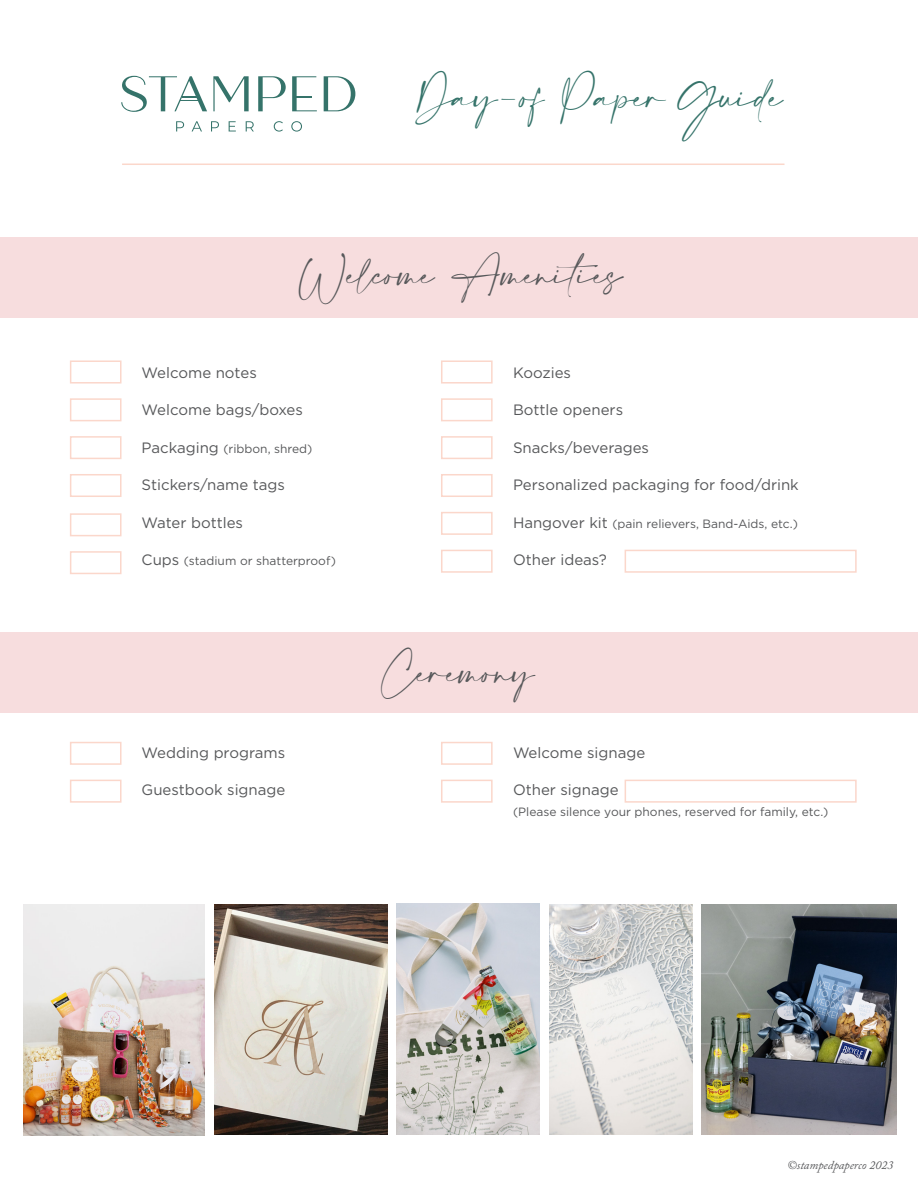
<style>
.page{position:relative;width:918px;height:1188px;background:#fff}
.page>*{position:absolute;margin:0;border:0;box-sizing:border-box;transform-origin:0 0}
.t1{font:27px "Amalfi Coast";color:#35736a}
.t2{font:25.5px "Amalfi Coast";color:#57585a}
.t3{font:15px "Gotham";color:#57585a}
.t4{font:12px "Gotham";color:#57585a}
.t5{font:italic 12px "Adobe Caslon Pro";color:#57585a}
.s1{font-size:15px}
</style>
<div class="page">
<div style="left:0;top:238px;width:918px;height:80px;background:#f7ddde"></div>
<hr style="left:122px;top:164px;width:663px;height:1px;background:#fbd7cb">
<svg style="left:213px;top:76px;width:36px;height:35px"></svg>
<svg style="left:258px;top:76px;width:28px;height:35px"></svg>
<svg style="left:324px;top:76px;width:31px;height:35px"></svg>
<svg style="left:121px;top:76px;width:86px;height:36px"></svg>
<svg style="left:292px;top:76px;width:25px;height:35px"></svg>
<svg style="left:176px;top:121px;width:8px;height:10px"></svg>
<svg style="left:192px;top:121px;width:10px;height:10px"></svg>
<svg style="left:211px;top:121px;width:8px;height:10px"></svg>
<svg style="left:229px;top:121px;width:7px;height:10px"></svg>
<svg style="left:246px;top:121px;width:8px;height:10px"></svg>
<svg style="left:274px;top:121px;width:9px;height:11px"></svg>
<svg style="left:291px;top:121px;width:11px;height:11px"></svg>
<div style="left:0;top:632px;width:918px;height:81px;background:#f7ddde"></div>
<img style="left:23px;top:904px;width:182px;height:231px">
<img style="left:215px;top:905px;width:173px;height:230px">
<img style="left:396px;top:904px;width:143px;height:231px">
<img style="left:702px;top:905px;width:194px;height:230px">
<img style="left:550px;top:905px;width:143px;height:230px">
<div style="left:441px;top:360px;width:52px;height:24px;border:2px solid #fbd7cb"></div>
<div style="left:70px;top:360px;width:52px;height:24px;border:2px solid #fbd7cb"></div>
<div style="left:441px;top:512px;width:52px;height:23px;border:2px solid #fbd7cb"></div>
<div style="left:441px;top:436px;width:52px;height:23px;border:2px solid #fbd7cb"></div>
<div style="left:70px;top:436px;width:52px;height:23px;border:2px solid #fbd7cb"></div>
<div style="left:441px;top:398px;width:52px;height:23px;border:2px solid #fbd7cb"></div>
<div style="left:70px;top:398px;width:52px;height:23px;border:2px solid #fbd7cb"></div>
<div style="left:441px;top:550px;width:52px;height:23px;border:2px solid #fbd7cb"></div>
<div style="left:70px;top:742px;width:52px;height:23px;border:2px solid #fbd7cb"></div>
<div style="left:70px;top:780px;width:52px;height:23px;border:2px solid #fbd7cb"></div>
<div style="left:441px;top:742px;width:52px;height:23px;border:2px solid #fbd7cb"></div>
<div style="left:441px;top:780px;width:52px;height:23px;border:2px solid #fbd7cb"></div>
<div style="left:70px;top:513px;width:52px;height:23px;border:2px solid #fbd7cb"></div>
<div style="left:70px;top:551px;width:52px;height:23px;border:2px solid #fbd7cb"></div>
<div style="left:441px;top:474px;width:52px;height:23px;border:2px solid #fbd7cb"></div>
<div style="left:70px;top:474px;width:52px;height:23px;border:2px solid #fbd7cb"></div>
<div style="left:625px;top:550px;width:232px;height:23px;border:2px solid #fbd7cb"></div>
<div style="left:625px;top:780px;width:232px;height:23px;border:2px solid #fbd7cb"></div>
<p class="t1" style="left:416px;top:81px;width:369px">Day <sup>-</sup> of Paper Guide</p>
<p class="t2" style="left:299px;top:260px;width:326px">Welcome Amenities</p>
<p class="t3" style="left:142px;top:363px;width:117px">Welcome notes</p>
<p class="t3" style="left:142px;top:400px;width:163px">Welcome bags/boxes</p>
<p class="t4" style="left:142px;top:441px;width:172px"><span class="s1">Packaging</span> (ribbon, shred)</p>
<p class="t3" style="left:142px;top:475px;width:145px">Stickers/name tags</p>
<p class="t3" style="left:142px;top:513px;width:103px">Water bottles</p>
<p class="t4" style="left:142px;top:553px;width:196px"><span class="s1">Cups</span> (stadium or shatterproof)</p>
<p class="t3" style="left:142px;top:743px;width:145px">Wedding programs</p>
<p class="t3" style="left:142px;top:780px;width:145px">Guestbook signage</p>
<p class="t3" style="left:513px;top:363px;width:60px">Koozies</p>
<p class="t3" style="left:513px;top:400px;width:112px">Bottle openers</p>
<p class="t3" style="left:513px;top:438px;width:138px">Snacks/beverages</p>
<p class="t3" style="left:513px;top:475px;width:287px">Personalized packaging for food/drink</p>
<p class="t4" style="left:513px;top:516px;width:286px"><span class="s1">Hangover kit</span> (pain relievers, Band-Aids, etc.)</p>
<p class="t3" style="left:513px;top:550px;width:95px">Other ideas?</p>
<p class="t2" style="left:382px;top:658px;width:155px">Ceremony</p>
<p class="t3" style="left:513px;top:743px;width:134px">Welcome signage</p>
<p class="t3" style="left:513px;top:780px;width:107px">Other signage</p>
<p class="t4" style="left:513px;top:804px;width:317px">(Please silence your phones, reserved for family, etc.)</p>
<p class="t5" style="left:788px;top:1158px;width:107px">©stampedpaperco 2023</p>
</div>
